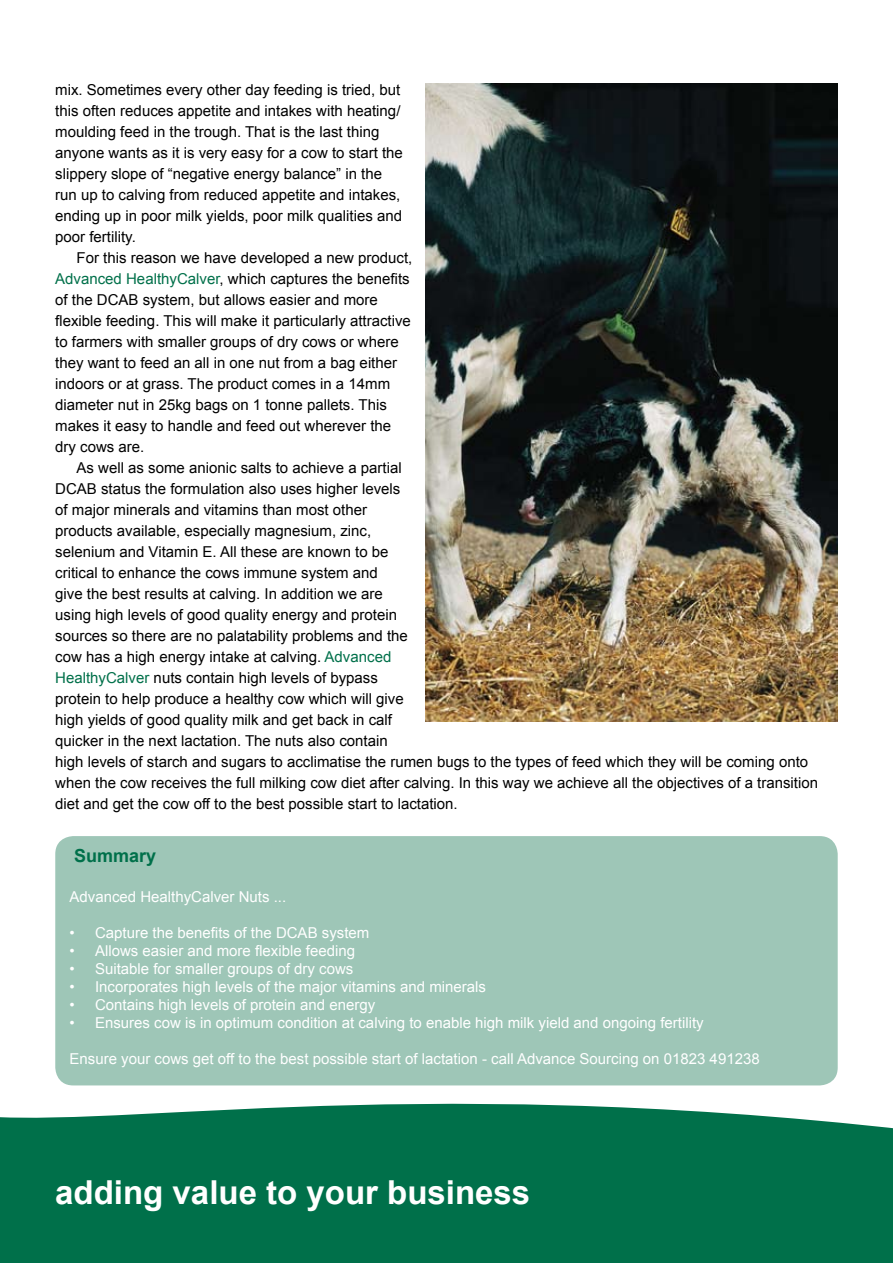
<style>
.page{position:relative;width:893px;height:1263px;background:#fff}
.page>*{position:absolute;margin:0;border:0;box-sizing:border-box;transform-origin:0 0}
.t1{font:700 33px "Arial";color:#fff}
.t2{font:700 18px "Arial";color:#00704a}
.t3{font:15px/21px "Arial";color:#000}
.t4{font:15px "Arial";color:#fff}
.s1{color:#00704a}
</style>
<div class="page">
<svg style="left:0;top:1071px;width:893px;height:192px;background:#278666"></svg>
<div style="left:55px;top:836px;width:783px;height:249px;background:#9ec6b7;border-radius:18px"></div>
<img style="left:425px;top:84px;width:413px;height:637px">
<p class="t3" style="left:55px;top:79px;width:349px">mix. Sometimes every other day feeding is tried, but this often reduces appetite and intakes with heating/ moulding feed in the trough. That is the last thing anyone wants as it is very easy for a cow to start the slippery slope of “negative energy balance” in the run up to calving from reduced appetite and intakes, ending up in poor milk yields, poor milk qualities and poor fertility.</p>
<p class="t3" style="left:55px;top:247px;width:359px;text-indent:21px">For this reason we have developed a new product, <span class="s1">Advanced HealthyCalver</span>, which captures the benefits of the DCAB system, but allows easier and more flexible feeding. This will make it particularly attractive to farmers with smaller groups of dry cows or where they want to feed an all in one nut from a bag either indoors or at grass. The product comes in a 14mm diameter nut in 25kg bags on 1 tonne pallets. This makes it easy to handle and feed out wherever the dry cows are.</p>
<p class="t3" style="left:55px;top:457px;width:764px;text-indent:21px">As well as some anionic salts to achieve a partial<br>DCAB status the formulation also uses higher levels<br>of major minerals and vitamins than most other<br>products available, especially magnesium, zinc,<br>selenium and Vitamin E. All these are known to be<br>critical to enhance the cows immune system and<br>give the best results at calving. In addition we are<br>using high levels of good quality energy and protein<br>sources so there are no palatability problems and the<br>cow has a high energy intake at calving. <span class="s1">Advanced<br>HealthyCalver</span> nuts contain high levels of bypass<br>protein to help produce a healthy cow which will give<br>high yields of good quality milk and get back in calf<br>quicker in the next lactation. The nuts also contain<br>high levels of starch and sugars to acclimatise the rumen bugs to the types of feed which they will be coming onto when the cow receives the full milking cow diet after calving. In this way we achieve all the objectives of a transition diet and get the cow off to the best possible start to lactation.</p>
<p class="t2" style="left:74px;top:844px;width:84px">Summary</p>
<p class="t4" style="left:70px;top:887px;width:218px">Advanced HealthyCalver Nuts ...</p>
<p class="t4" style="left:70px;top:923px;width:301px">• Capture the benefits of the DCAB system</p>
<p class="t4" style="left:70px;top:941px;width:287px">• Allows easier and more flexible feeding</p>
<p class="t4" style="left:70px;top:959px;width:285px">• Suitable for smaller groups of dry cows</p>
<p class="t4" style="left:70px;top:977px;width:418px">• Incorporates high levels of the major vitamins and minerals</p>
<p class="t4" style="left:70px;top:995px;width:307px">• Contains high levels of protein and energy</p>
<p class="t4" style="left:70px;top:1013px;width:636px">• Ensures cow is in optimum condition at calving to enable high milk yield and ongoing fertility</p>
<p class="t4" style="left:70px;top:1049px;width:692px">Ensure your cows get off to the best possible start of lactation - call Advance Sourcing on 01823 491238</p>
<h1 class="t1" style="left:55px;top:1170px;width:476px">adding value to your business</h1>
</div>
